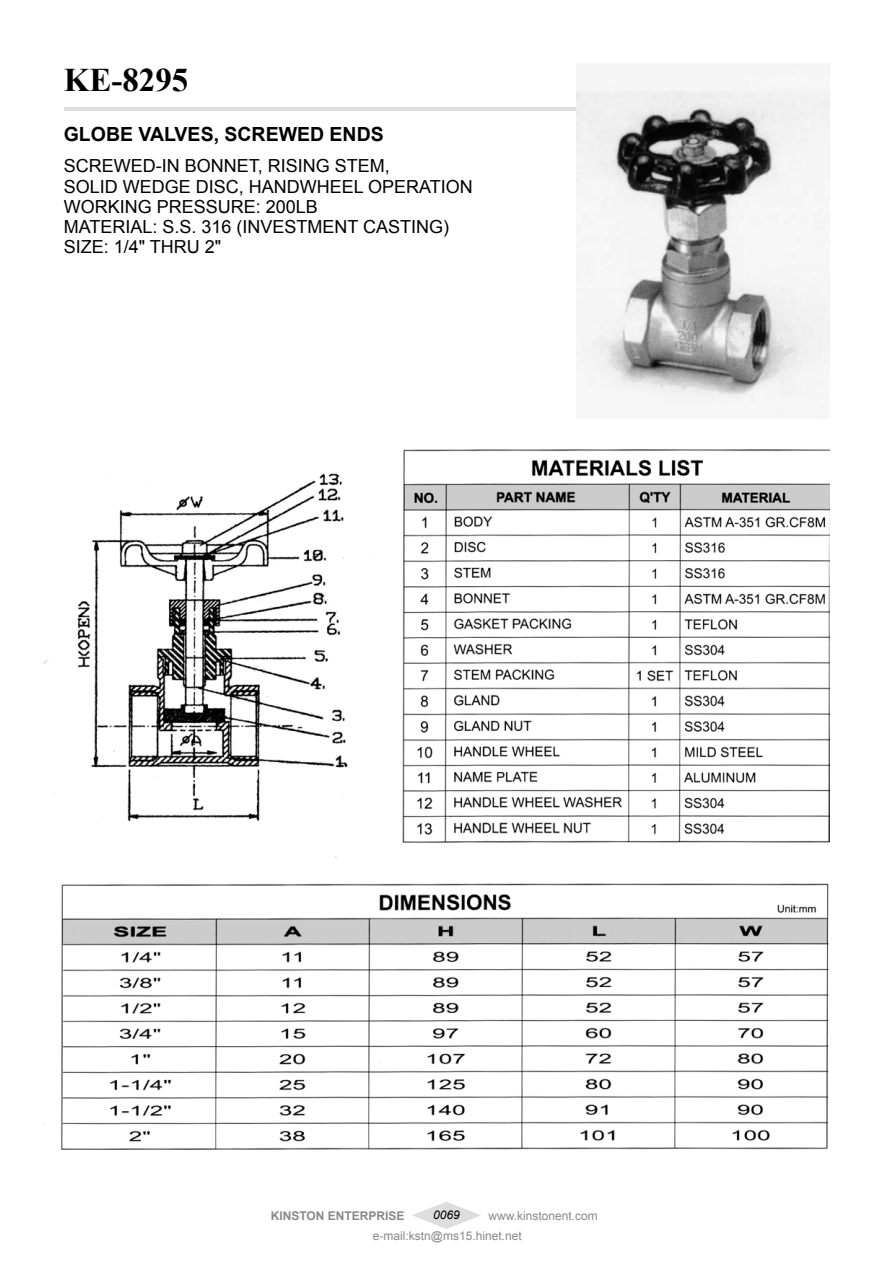
<style>
.page{position:relative;width:893px;height:1263px;background:#fff}
.page>*{position:absolute;margin:0;border:0;box-sizing:border-box;transform-origin:0 0}
.t1{font:700 33px "Times New Roman";color:#000}
.t2{font:700 19.5px "Arial";color:#000}
.t3{font:18px/20.2px "Arial";color:#000}
.t4{font:12px/20.2px "Arial";color:#898989}
.t5{font:700 12px "Arial";color:#898989}
.t6{font:italic 12px "Arial";color:#000}
</style>
<div class="page">
<svg style="left:412px;top:1202px;width:69px;height:27px"></svg>
<hr style="left:64px;top:108px;width:572px;height:3px;background:#dcdddd">
<img style="left:576px;top:86px;width:253px;height:318px">
<img style="left:43px;top:449px;width:786px;height:700px">
<h1 class="t1" style="left:64px;top:57px;width:126px">KE-8295</h1>
<p class="t2" style="left:64px;top:122px;width:321px">GLOBE VALVES, SCREWED ENDS</p>
<p class="t3" style="left:64px;top:156px;width:411px">SCREWED-IN BONNET, RISING STEM,<br>SOLID WEDGE DISC, HANDWHEEL OPERATION<br>WORKING PRESSURE: 200LB<br>MATERIAL: S.S. 316 (INVESTMENT CASTING)<br>SIZE: 1/4" THRU 2"</p>
<p class="t6" style="left:433px;top:1207px;width:28px">0069</p>
<p class="t5" style="left:271px;top:1207px;width:135px">KINSTON ENTERPRISE</p>
<p class="t4" style="left:373px;top:1205px;width:226px;text-indent:115px">www.kinstonent.com e-mail:kstn@ms15.hinet.net</p>
</div>
